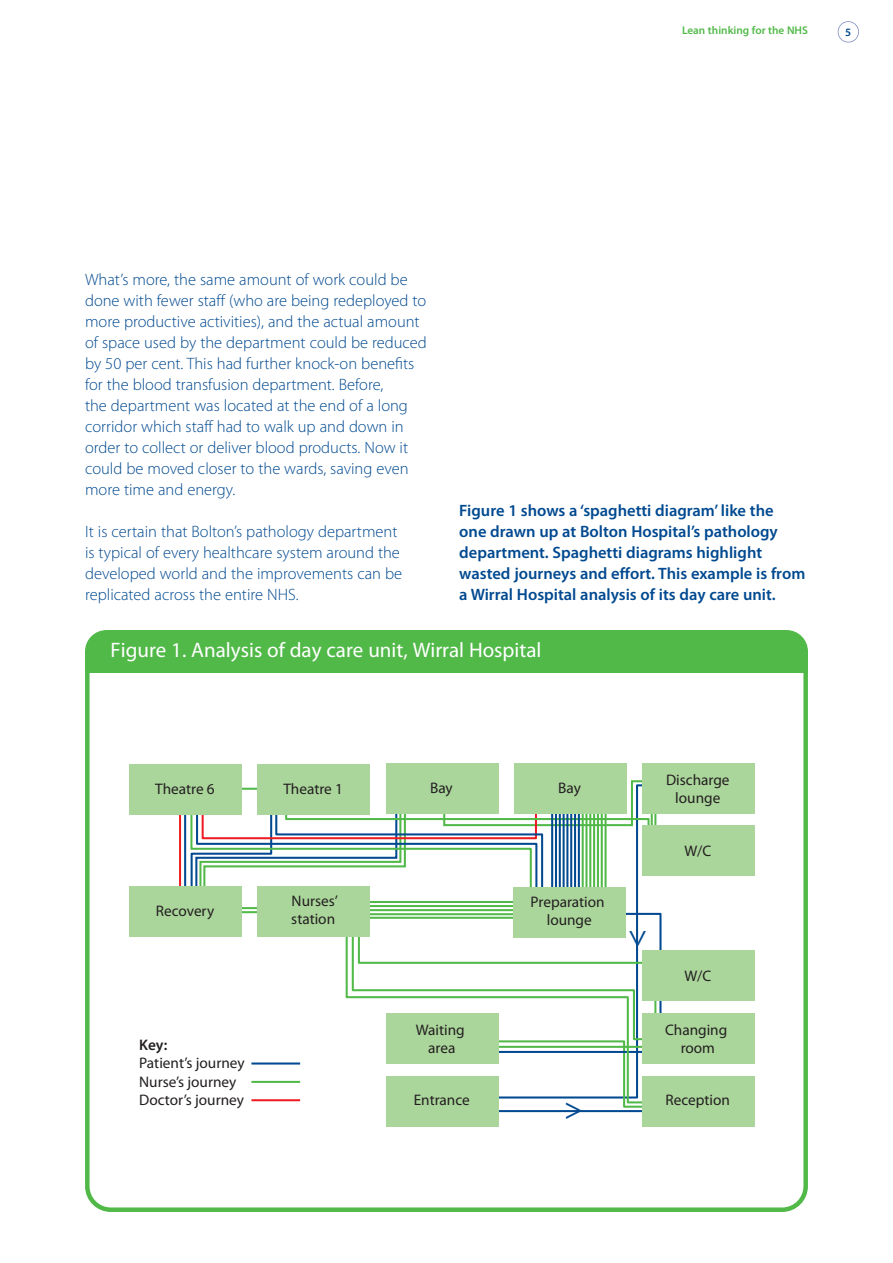
<style>
.page{position:relative;width:893px;height:1263px;background:#fff}
.page>*{position:absolute;margin:0;border:0;box-sizing:border-box;transform-origin:0 0}
.t1{font:31.05px "Myriad";color:#014990}
.t2{font:21px "Myriad Pro";color:#fff}
.t3{font:300 16.5px/21px "Myriad Pro";color:#014990}
.t4{font:600 16.5px/21px "Myriad Pro";color:#014990}
.t5{font:15.3px/18.3px "Myriad Pro";color:#231f20;text-align:center}
.t6{font:600 15.3px "Myriad Pro";color:#231f20}
.t7{font:600 11.25px "Myriad Pro";color:#51b948}
.t8{font:600 11.25px "Myriad Pro";color:#014990}
</style>
<div class="page">
<div style="left:838px;top:21px;width:21px;height:22px;border:2px solid #788bbc;border-radius:50%"></div>
<svg style="left:85px;top:630px;width:723px;height:582px"></svg>
<div style="left:85px;top:630px;width:723px;height:43px;background:#51b948;border-radius:21px"></div>
<div style="left:85px;top:651px;width:723px;height:22px;background:#51b948"></div>
<p class="t7" style="left:682px;top:26px;width:127px">Lean thinking for the NHS</p>
<p class="t8" style="left:845px;top:28px;width:8px">5</p>
<p class="t3" style="left:85px;top:270px;width:343px">What’s more, the same amount of work could be done with fewer staff (who are being redeployed to more productive activities), and the actual amount of space used by the department could be reduced by 50 per cent. This had further knock-on benefits for the blood transfusion department. Before,<br>the department was located at the end of a long corridor which staff had to walk up and down in order to collect or deliver blood products. Now it could be moved closer to the wards, saving even more time and energy.</p>
<p class="t3" style="left:85px;top:522px;width:319px">It is certain that Bolton’s pathology department is typical of every healthcare system around the developed world and the improvements can be replicated across the entire NHS.</p>
<p class="t4" style="left:459px;top:501px;width:348px">Figure 1 shows a ‘spaghetti diagram’ like the<br>one drawn up at Bolton Hospital’s pathology department. Spaghetti diagrams highlight wasted journeys and effort. This example is from a Wirral Hospital analysis of its day care unit.</p>
<p class="t2" style="left:111px;top:642px;width:432px">Figure 1. Analysis of day care unit, Wirral Hospital</p>
<p class="t5" style="left:155px;top:781px;width:61px">Theatre 6</p>
<p class="t5" style="left:283px;top:781px;width:61px">Theatre 1</p>
<p class="t5" style="left:156px;top:903px;width:60px">Recovery</p>
<p class="t5" style="left:291px;top:893px;width:48px;text-align:left">Nurses’ station</p>
<p class="t6" style="left:139px;top:1039px;width:30px">Key:</p>
<p class="t5" style="left:139px;top:1055px;width:107px;text-align:left">Patient’s journey<br>Nurse’s journey<br>Doctor’s journey</p>
<p class="t5" style="left:430px;top:780px;width:24px">Bay</p>
<p class="t5" style="left:558px;top:780px;width:24px">Bay</p>
<p class="t5" style="left:666px;top:772px;width:65px">Discharge lounge</p>
<p class="t5" style="left:684px;top:843px;width:29px">W/C</p>
<p class="t5" style="left:416px;top:1022px;width:50px">Waiting area</p>
<p class="t5" style="left:414px;top:1092px;width:58px">Entrance</p>
<p class="t5" style="left:531px;top:894px;width:76px">Preparation lounge</p>
<h1 class="t1" style="left:564px;top:1097px;width:20px">&gt;</h1>
<h1 class="t1" style="left:652px;top:928px;width:20px;rotate:90deg">&gt;</h1>
<p class="t5" style="left:684px;top:967px;width:29px">W/C</p>
<p class="t5" style="left:665px;top:1022px;width:64px">Changing room</p>
<p class="t5" style="left:666px;top:1092px;width:66px">Reception</p>
</div>
